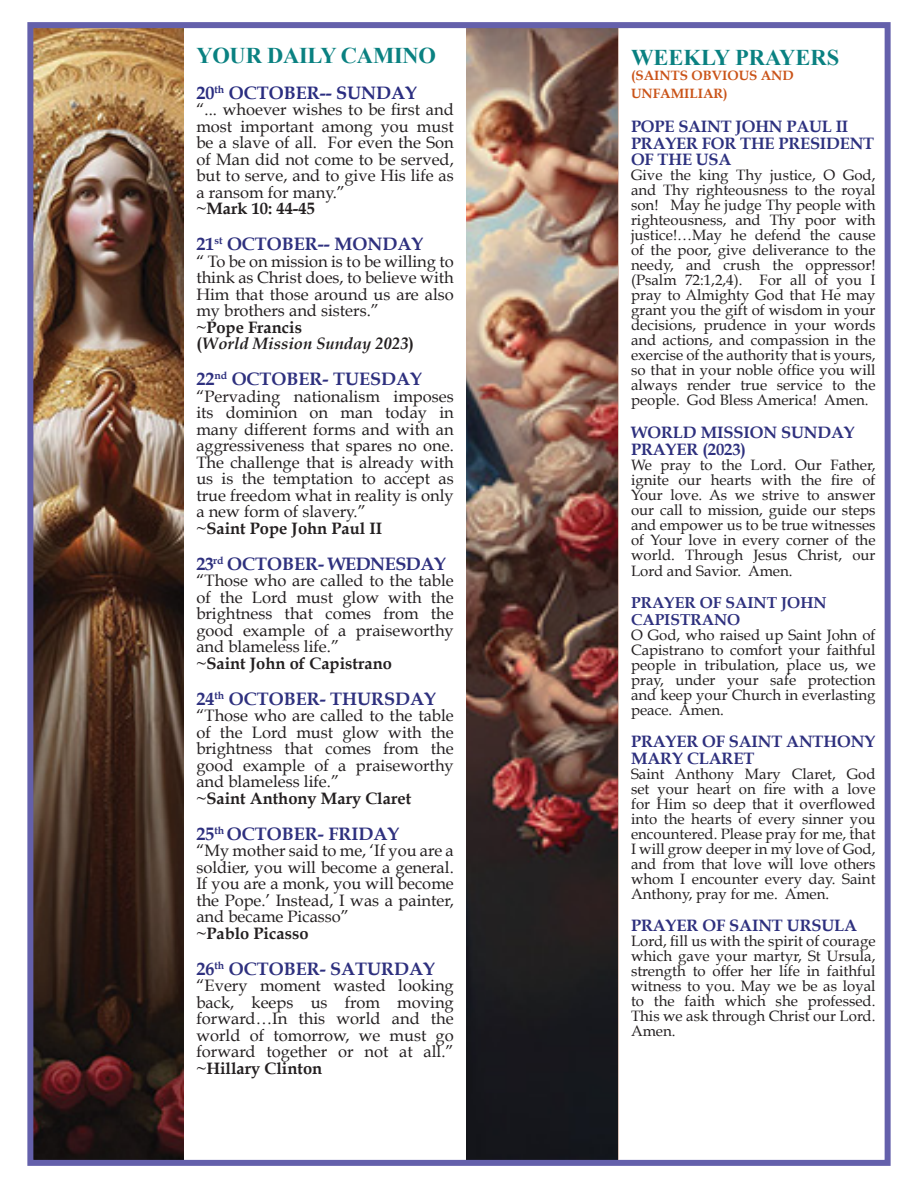
<style>
.page{position:relative;width:918px;height:1188px;background:#fff}
.page>*{position:absolute;margin:0;border:0;box-sizing:border-box;transform-origin:0 0}
.t1{font:700 22.5px "Times New Roman";letter-spacing:-.01em;color:#0a8181}
.t2{font:700 18px "Book Antiqua";color:#2e307e}
.t3{font:700 18px "Book Antiqua";letter-spacing:-.025em;color:#2e307e}
.t4{font:700 18px "Book Antiqua";color:#2a2d80}
.t5{font:16.5px/16.5px "Book Antiqua";color:#231f20;text-align:justify}
.t6{font:700 16.5px "Book Antiqua";color:#231f20}
.t7{font:700 16.5px/16.5px "Book Antiqua";letter-spacing:-.005em;color:#2e307e}
.t8{font:700 16.5px/16.5px "Book Antiqua";letter-spacing:-.01em;color:#2d317f}
.t9{font:italic 700 16.5px "Book Antiqua";color:#231f20}
.t10{font:700 15.75px/16.5px "Book Antiqua";color:#2e307e}
.t11{font:15px/15px "Book Antiqua";color:#231f20;text-align:justify}
.t12{font:700 13.5px/18px "Book Antiqua";color:#ca5419}
.s1{font-style:normal}
.s2{font-weight:700}
</style>
<div class="page">
<hr style="left:618px;top:28px;width:1px;height:1132px;background:#d7bcaf">
<img style="left:34px;top:29px;width:150px;height:1130px">
<img style="left:467px;top:29px;width:151px;height:1130px">
<div style="left:27px;top:22px;width:864px;height:1144px;border:6px solid #6460ab"></div>
<p class="t1" style="left:196px;top:40px;width:241px">YOUR DAILY CAMINO</p>
<p class="t4" style="left:196px;top:82px;width:222px">20<sup>th</sup> OCTOBER-- SUNDAY</p>
<p class="t5" style="left:196px;top:101px;width:259px">“... whoever wishes to be first and most important among you must be a slave of all. For even the Son of Man did not come to be served, but to serve, and to give His life as a ransom for many.”</p>
<p class="t6" style="left:196px;top:199px;width:120px">~Mark 10: 44-45</p>
<p class="t2" style="left:196px;top:234px;width:229px">21<sup>st</sup> OCTOBER-- MONDAY</p>
<p class="t5" style="left:196px;top:253px;width:259px">“ To be on mission is to be willing to think as Christ does, to believe with Him that those around us are also my brothers and sisters.”</p>
<p class="t6" style="left:196px;top:317px;width:107px">~Pope Francis</p>
<p class="t9" style="left:196px;top:334px;width:219px"><span class="s1">(</span>World Mission Sunday 2023<span class="s1">)</span></p>
<p class="t2" style="left:196px;top:369px;width:227px">22<sup>nd</sup> OCTOBER- TUESDAY</p>
<p class="t5" style="left:196px;top:388px;width:259px">“Pervading nationalism imposes its dominion on man today in many different forms and with an aggressiveness that spares no one.<br>The challenge that is already with us is the temptation to accept as true freedom what in reality is only a new form of slavery.”</p>
<p class="t6" style="left:196px;top:518px;width:187px">~Saint Pope John Paul II</p>
<p class="t3" style="left:196px;top:553px;width:251px">23<sup>rd</sup> OCTOBER- WEDNESDAY</p>
<p class="t5" style="left:196px;top:572px;width:259px">“Those who are called to the table of the Lord must glow with the brightness that comes from the good example of a praiseworthy and blameless life.”</p>
<p class="t6" style="left:196px;top:653px;width:197px">~Saint John of Capistrano</p>
<p class="t2" style="left:196px;top:688px;width:241px">24<sup>th</sup> OCTOBER- THURSDAY</p>
<p class="t5" style="left:196px;top:707px;width:259px">“Those who are called to the table of the Lord must glow with the brightness that comes from the good example of a praiseworthy and blameless life.”</p>
<p class="t6" style="left:196px;top:788px;width:216px">~Saint Anthony Mary Claret</p>
<p class="t2" style="left:196px;top:823px;width:205px">25<sup>th</sup> OCTOBER- FRIDAY</p>
<p class="t5" style="left:196px;top:842px;width:259px">“My mother said to me, ‘If you are a soldier, you will become a general.<br>If you are a monk, you will become the Pope.’ Instead, I was a painter, and became Picasso”</p>
<p class="t6" style="left:196px;top:923px;width:114px">~Pablo Picasso</p>
<p class="t2" style="left:196px;top:958px;width:240px">26<sup>th</sup> OCTOBER- SATURDAY</p>
<p class="t5" style="left:196px;top:977px;width:259px">“Every moment wasted looking back, keeps us from moving forward…In this world and the world of tomorrow, we must go forward together or not at all.” <span class="s2">~Hillary Clinton</span></p>
<p class="t1" style="left:631px;top:42px;width:210px">WEEKLY PRAYERS</p>
<p class="t12" style="left:631px;top:66px;width:164px">(SAINTS OBVIOUS AND<br>UNFAMILIAR)</p>
<p class="t8" style="left:631px;top:119px;width:245px">POPE SAINT JOHN PAUL II<br>PRAYER FOR THE PRESIDENT<br>OF THE USA</p>
<p class="t11" style="left:631px;top:168px;width:246px">Give the king Thy justice, O God, and Thy righteousness to the royal son! May he judge Thy people with righteousness, and Thy poor with justice!…May he defend the cause of the poor, give deliverance to the needy, and crush the oppressor! (Psalm 72:1,2,4). For all of you I pray to Almighty God that He may grant you the gift of wisdom in your decisions, prudence in your words and actions, and compassion in the exercise of the authority that is yours, so that in your noble office you will always render true service to the people. God Bless America! Amen.</p>
<p class="t7" style="left:631px;top:425px;width:225px">WORLD MISSION SUNDAY<br>PRAYER (2023)</p>
<p class="t11" style="left:631px;top:457px;width:246px">We pray to the Lord. Our Father, ignite our hearts with the fire of Your love. As we strive to answer our call to mission, guide our steps and empower us to be true witnesses of Your love in every corner of the world. Through Jesus Christ, our Lord and Savior. Amen.</p>
<p class="t10" style="left:631px;top:595px;width:197px">PRAYER OF SAINT JOHN<br>CAPISTRANO</p>
<p class="t11" style="left:631px;top:627px;width:246px">O God, who raised up Saint John of Capistrano to comfort your faithful people in tribulation, place us, we pray, under your safe protection and keep your Church in everlasting peace. Amen.</p>
<p class="t7" style="left:631px;top:733px;width:246px">PRAYER OF SAINT ANTHONY<br>MARY CLARET</p>
<p class="t11" style="left:631px;top:766px;width:246px">Saint Anthony Mary Claret, God set your heart on fire with a love for Him so deep that it overflowed into the hearts of every sinner you encountered. Please pray for me, that I will grow deeper in my love of God, and from that love will love others whom I encounter every day. Saint Anthony, pray for me. Amen.</p>
<p class="t7" style="left:631px;top:917px;width:228px">PRAYER OF SAINT URSULA</p>
<p class="t11" style="left:631px;top:933px;width:246px">Lord, fill us with the spirit of courage which gave your martyr, St Ursula, strength to offer her life in faithful witness to you. May we be as loyal to the faith which she professed.<br>This we ask through Christ our Lord.<br>Amen.</p>
</div>
